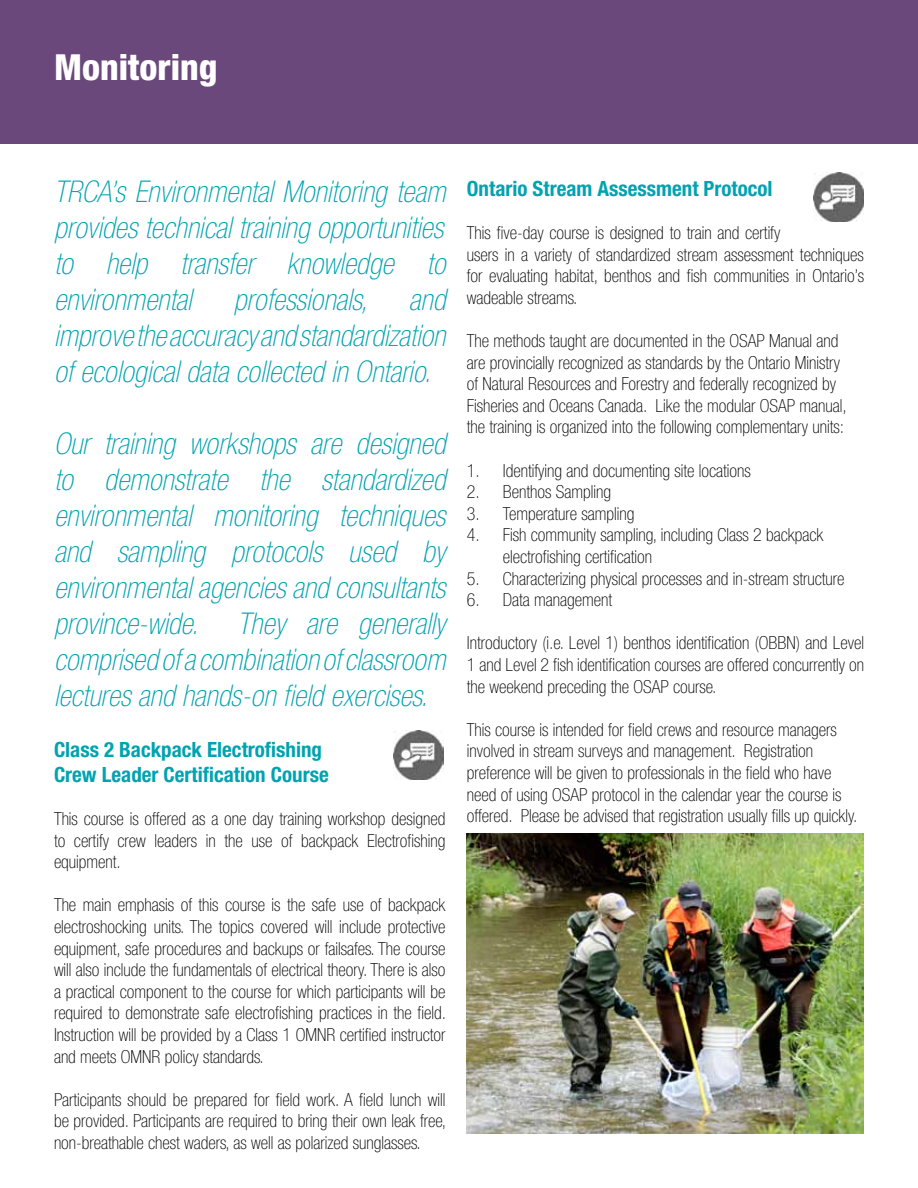
<style>
.page{position:relative;width:918px;height:1188px;background:#fff}
.page>*{position:absolute;margin:0;border:0;box-sizing:border-box;transform-origin:0 0}
.t1{font:800 condensed 36px "Helvetica Neue LT Pro";color:#fff}
.t2{font:italic 100 condensed 30px/36px "Helvetica Neue LT Pro";color:#00a3b0;text-align:justify}
.t3{font:700 condensed 21px/25.2px "Helvetica Neue LT Pro";color:#00a3b0}
.t4{font:100 condensed 18px/21.6px "Helvetica Neue LT Pro";color:#000;text-align:justify}
</style>
<div class="page">
<div style="left:0;top:0;width:918px;height:144px;background:#6a487b"></div>
<img style="left:467px;top:833px;width:397px;height:301px">
<img style="left:814px;top:173px;width:50px;height:48px">
<img style="left:394px;top:731px;width:50px;height:48px">
<h1 class="t1" style="left:54px;top:45px;width:165px">Monitoring</h1>
<h2 class="t2" style="left:54px;top:175px;width:393px">TRCA’s Environmental Monitoring team provides technical training opportunities to help transfer knowledge to environmental</h2>
<h2 class="t2" style="left:54px;top:283px;width:393px;text-indent:355px">and improve the accuracy and standardization of ecological data collected in Ontario.</h2>
<h2 class="t2" style="left:234px;top:283px;width:135px">professionals,</h2>
<h2 class="t2" style="left:54px;top:427px;width:393px">Our training workshops are designed to demonstrate the standardized environmental monitoring techniques and sampling protocols used by environmental agencies and consultants province-wide.</h2>
<h2 class="t2" style="left:54px;top:607px;width:393px;text-indent:184px">They are generally comprised of a combination of classroom lectures and hands-on field exercises.</h2>
<p class="t3" style="left:54px;top:736px;width:276px">Class 2 Backpack Electrofishing<br>Crew Leader Certification Course</p>
<p class="t4" style="left:54px;top:809px;width:393px">This course is offered as a one day training workshop designed to certify crew leaders in the use of backpack Electrofishing equipment.</p>
<p class="t4" style="left:54px;top:895px;width:394px">The main emphasis of this course is the safe use of backpack electroshocking units. The topics covered will include protective equipment, safe procedures and backups or failsafes. The course will also include the fundamentals of electrical theory. There is also a practical component to the course for which participants will be required to demonstrate safe electrofishing practices in the field.<br>Instruction will be provided by a Class 1 OMNR certified instructor and meets OMNR policy standards.</p>
<p class="t4" style="left:54px;top:1089px;width:394px">Participants should be prepared for field work. A field lunch will be provided. Participants are required to bring their own leak free, non-breathable chest waders, as well as polarized sunglasses.</p>
<p class="t3" style="left:467px;top:175px;width:307px">Ontario Stream Assessment Protocol</p>
<p class="t4" style="left:467px;top:223px;width:399px;text-align:left">This five-day course is designed to train and certify<br>users in a variety of standardized stream assessment techniques for evaluating habitat, benthos and fish communities in Ontario’s wadeable streams.</p>
<p class="t4" style="left:467px;top:331px;width:381px;text-align:left">The methods taught are documented in the OSAP Manual and are provincially recognized as standards by the Ontario Ministry of Natural Resources and Forestry and federally recognized by Fisheries and Oceans Canada. Like the modular OSAP manual, the training is organized into the following complementary units:</p>
<p class="t4" style="left:467px;top:460px;width:285px">1. Identifying and documenting site locations</p>
<p class="t4" style="left:467px;top:482px;width:146px">2. Benthos Sampling</p>
<p class="t4" style="left:467px;top:503px;width:169px">3. Temperature sampling</p>
<p class="t4" style="left:503px;top:525px;width:322px;text-indent:-36px">4. Fish community sampling, including Class 2 backpack electrofishing certification</p>
<p class="t4" style="left:467px;top:568px;width:379px">5. Characterizing physical processes and in-stream structure</p>
<p class="t4" style="left:467px;top:590px;width:147px">6. Data management</p>
<p class="t4" style="left:467px;top:633px;width:399px">Introductory (i.e. Level 1) benthos identification (OBBN) and Level 1 and Level 2 fish identification courses are offered concurrently on the weekend preceding the OSAP course.</p>
<p class="t4" style="left:467px;top:719px;width:392px;text-align:left">This course is intended for field crews and resource managers involved in stream surveys and management. Registration preference will be given to professionals in the field who have need of using OSAP protocol in the calendar year the course is offered. Please be advised that registration usually fills up quickly.</p>
</div>
